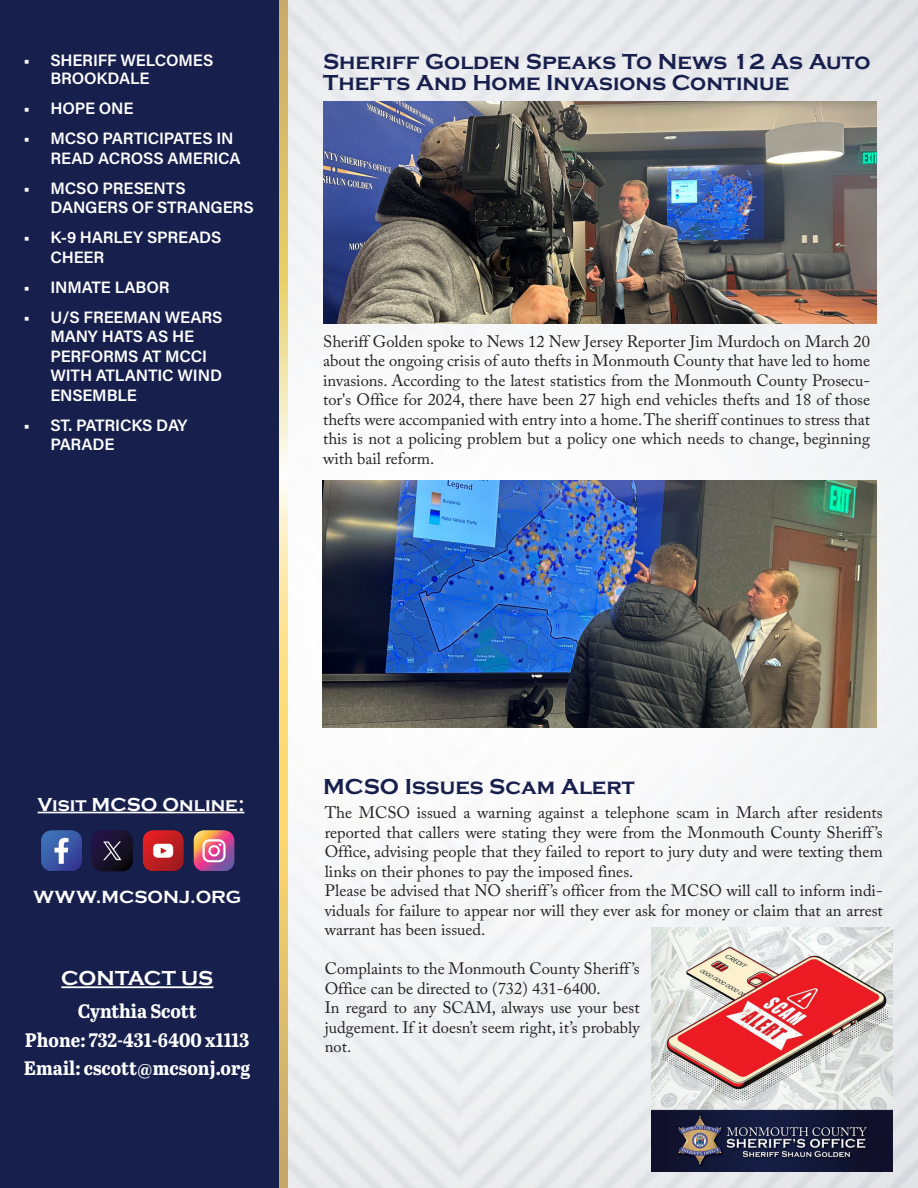
<style>
.page{position:relative;width:918px;height:1188px;background:#fff}
.page>*{position:absolute;margin:0;border:0;box-sizing:border-box;transform-origin:0 0}
.body{font:700 22.5px/21px "Copperplate";color:#171f4d}
.t1{font:700 21px "Copperplate";color:#fff}
.t2{font:700 19.5px "Abril Titling Nar";color:#fff}
.t3{font:700 19.5px "Copperplate";color:#fff}
.body-2{font:700 18.3px "Copperplate";color:#fff}
.t4{font:16.5px/19.5px "Adobe Caslon Pro";color:#231f20;text-align:justify}
.t5{font:16.5px/19.5px "Acumin Variable Concept";letter-spacing:-.01em;color:#fff}
</style>
<div class="page">
<img style="left:288px;top:0;width:630px;height:1188px">
<div style="left:0;top:0;width:288px;height:1188px;background:#171f4d"></div>
<svg style="left:279px;top:0;width:9px;height:1188px;background:#e9d083"></svg>
<hr style="left:61px;top:986px;width:152px;height:2px;background:#fff">
<hr style="left:38px;top:812px;width:206px;height:1px;background:#fff">
<img style="left:41px;top:830px;width:194px;height:42px">
<img style="left:323px;top:101px;width:554px;height:223px">
<img style="left:652px;top:928px;width:240px;height:243px">
<img style="left:323px;top:480px;width:554px;height:247px">
<p class="t5" style="left:50px;top:51px;width:164px;line-height:18px;text-indent:-27px">• SHERIFF WELCOMES<br>BROOKDALE</p>
<p class="t5" style="left:23px;top:98px;width:112px">• HOPE ONE</p>
<p class="t5" style="left:50px;top:128px;width:192px;text-indent:-27px">• MCSO PARTICIPATES IN<br>READ ACROSS AMERICA</p>
<p class="t5" style="left:50px;top:177px;width:205px;text-indent:-27px">• MCSO PRESENTS<br>DANGERS OF STRANGERS</p>
<p class="t5" style="left:50px;top:227px;width:173px;text-indent:-27px">• K-9 HARLEY SPREADS<br>CHEER</p>
<p class="t5" style="left:23px;top:276px;width:148px">• INMATE LABOR</p>
<p class="t5" style="left:50px;top:306px;width:174px;text-indent:-27px">• U/S FREEMAN WEARS<br>MANY HATS AS HE<br>PERFORMS AT MCCI<br>WITH ATLANTIC WIND<br>ENSEMBLE</p>
<p class="t5" style="left:50px;top:414px;width:139px;text-indent:-27px">• ST. PATRICKS DAY<br>PARADE</p>
<p class="body" style="left:323px;top:51px;width:549px">Sheriff Golden Speaks To News 12 As Auto<br>Thefts And Home Invasions Continue</p>
<p class="t4" style="left:323px;top:331px;width:549px">Sheriff Golden spoke to News 12 New Jersey Reporter Jim Murdoch on March 20 about the ongoing crisis of auto thefts in Monmouth County that have led to home invasions. According to the latest statistics from the Monmouth County Prosecu&shy;tor's Office for 2024, there have been 27 high end vehicles thefts and 18 of those thefts were accompanied with entry into a home. The sheriff continues to stress that this is not a policing problem but a policy one which needs to change, beginning with bail reform.</p>
<p class="t3" style="left:38px;top:793px;width:208px">Visit MCSO Online:</p>
<p class="body-2" style="left:33px;top:886px;width:210px">WWW.MCSONJ.ORG</p>
<p class="t1" style="left:61px;top:966px;width:154px">CONTACT US</p>
<p class="t2" style="left:78px;top:997px;width:121px">Cynthia Scott</p>
<p class="t2" style="left:25px;top:1025px;width:226px">Phone: 732-431-6400 x1113</p>
<p class="t2" style="left:24px;top:1054px;width:228px">Email: cscott@mcsonj.org</p>
<p class="body" style="left:323px;top:776px;width:313px">MCSO Issues Scam Alert</p>
<p class="t4" style="left:325px;top:803px;width:560px">The MCSO issued a warning against a telephone scam in March after residents reported that callers were stating they were from the Monmouth County Sheriff ’s Office, advising people that they failed to report to jury duty and were texting them links on their phones to pay the imposed fines.</p>
<p class="t4" style="left:325px;top:881px;width:560px">Please be advised that NO sheriff ’s officer from the MCSO will call to inform indi&shy;viduals for failure to appear nor will they ever ask for money or claim that an arrest warrant has been issued.</p>
<p class="t4" style="left:325px;top:959px;width:316px">Complaints to the Monmouth County Sheriff ’s<br>Office can be directed to (732) 431-6400.</p>
<p class="t4" style="left:325px;top:998px;width:317px">In regard to any SCAM, always use your best judgement. If it doesn’t seem right, it’s probably not.</p>
</div>
